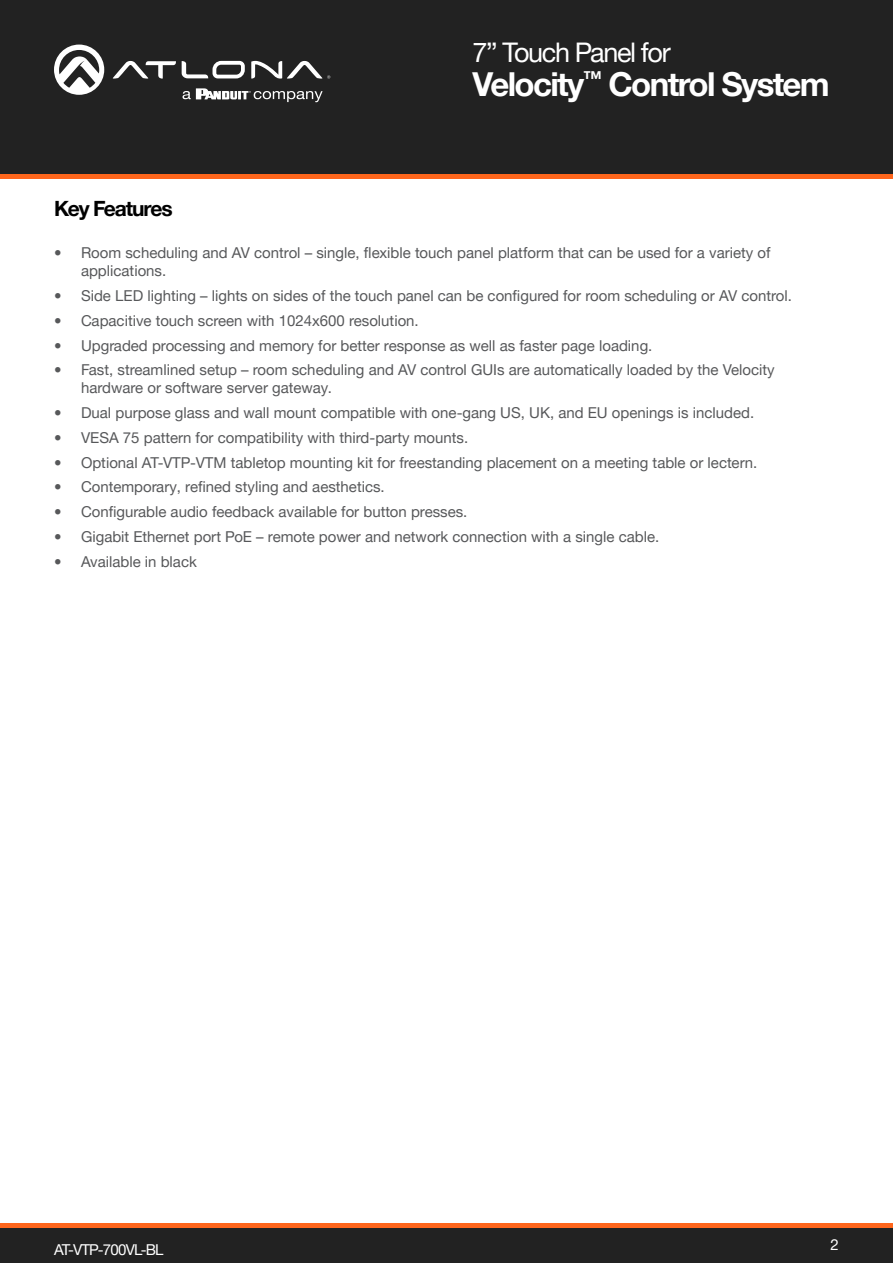
<style>
.page{position:relative;width:893px;height:1263px;background:#fff}
.page>*{position:absolute;margin:0;border:0;box-sizing:border-box;transform-origin:0 0}
.t1{font:700 33px "Helvetica Neue LTW1 G";letter-spacing:-.05em;color:#fff}
.t2{font:27px "Helvetica Neue LTW1 G";letter-spacing:-.05em;color:#fff}
.Product_Type_First_P{font:700 21px "Helvetica Neue LTW1 G";letter-spacing:-.05em;color:#000}
.t3{font:15px/18px "Helvetica Neue LTW1 G";color:#57585a}
.t4{font:15px "Helvetica Neue LTW1 G";letter-spacing:-.05em;color:#fff}
</style>
<div class="page">
<div style="left:0;top:1227px;width:893px;height:36px;background:#222"></div>
<div style="left:0;top:0;width:893px;height:174px;background:#222"></div>
<svg style="left:182px;top:61px;width:63px;height:17px"></svg>
<svg style="left:113px;top:61px;width:63px;height:18px"></svg>
<svg style="left:251px;top:61px;width:79px;height:18px"></svg>
<svg style="left:54px;top:45px;width:50px;height:50px"></svg>
<svg style="left:183px;top:88px;width:140px;height:14px"></svg>
<hr style="left:0;top:1223px;width:893px;height:4px;background:#ff661c">
<hr style="left:0;top:174px;width:893px;height:4px;background:#ff661c">
<h2 class="t2" style="left:472px;top:35px;width:200px">7” Touch Panel for</h2>
<h1 class="t1" style="left:472px;top:64px;width:359px">Velocity<sup>™</sup> Control System</h1>
<p class="Product_Type_First_P" style="left:54px;top:196px;width:120px">Key Features</p>
<p class="t3" style="left:81px;top:244px;width:691px;text-indent:-27px">• Room scheduling and AV control – single, flexible touch panel platform that can be used for a variety of applications.</p>
<p class="t3" style="left:54px;top:287px;width:739px">• Side LED lighting – lights on sides of the touch panel can be configured for room scheduling or AV control.</p>
<p class="t3" style="left:54px;top:311px;width:366px">• Capacitive touch screen with 1024x600 resolution.</p>
<p class="t3" style="left:54px;top:336px;width:600px">• Upgraded processing and memory for better response as well as faster page loading.</p>
<p class="t3" style="left:81px;top:361px;width:695px;text-indent:-27px">• Fast, streamlined setup – room scheduling and AV control GUIs are automatically loaded by the Velocity hardware or software server gateway.</p>
<p class="t3" style="left:54px;top:404px;width:702px">• Dual purpose glass and wall mount compatible with one-gang US, UK, and EU openings is included.</p>
<p class="t3" style="left:54px;top:428px;width:416px">• VESA 75 pattern for compatibility with third-party mounts.</p>
<p class="t3" style="left:54px;top:453px;width:705px">• Optional AT-VTP-VTM tabletop mounting kit for freestanding placement on a meeting table or lectern.</p>
<p class="t3" style="left:54px;top:478px;width:332px">• Contemporary, refined styling and aesthetics.</p>
<p class="t3" style="left:54px;top:503px;width:415px">• Configurable audio feedback available for button presses.</p>
<p class="t3" style="left:54px;top:527px;width:607px">• Gigabit Ethernet port PoE – remote power and network connection with a single cable.</p>
<p class="t3" style="left:54px;top:552px;width:144px">• Available in black</p>
<p class="t4" style="left:54px;top:1241px;width:111px">AT-VTP-700VL-BL</p>
<p class="t4" style="left:831px;top:1235px;width:10px">2</p>
</div>
